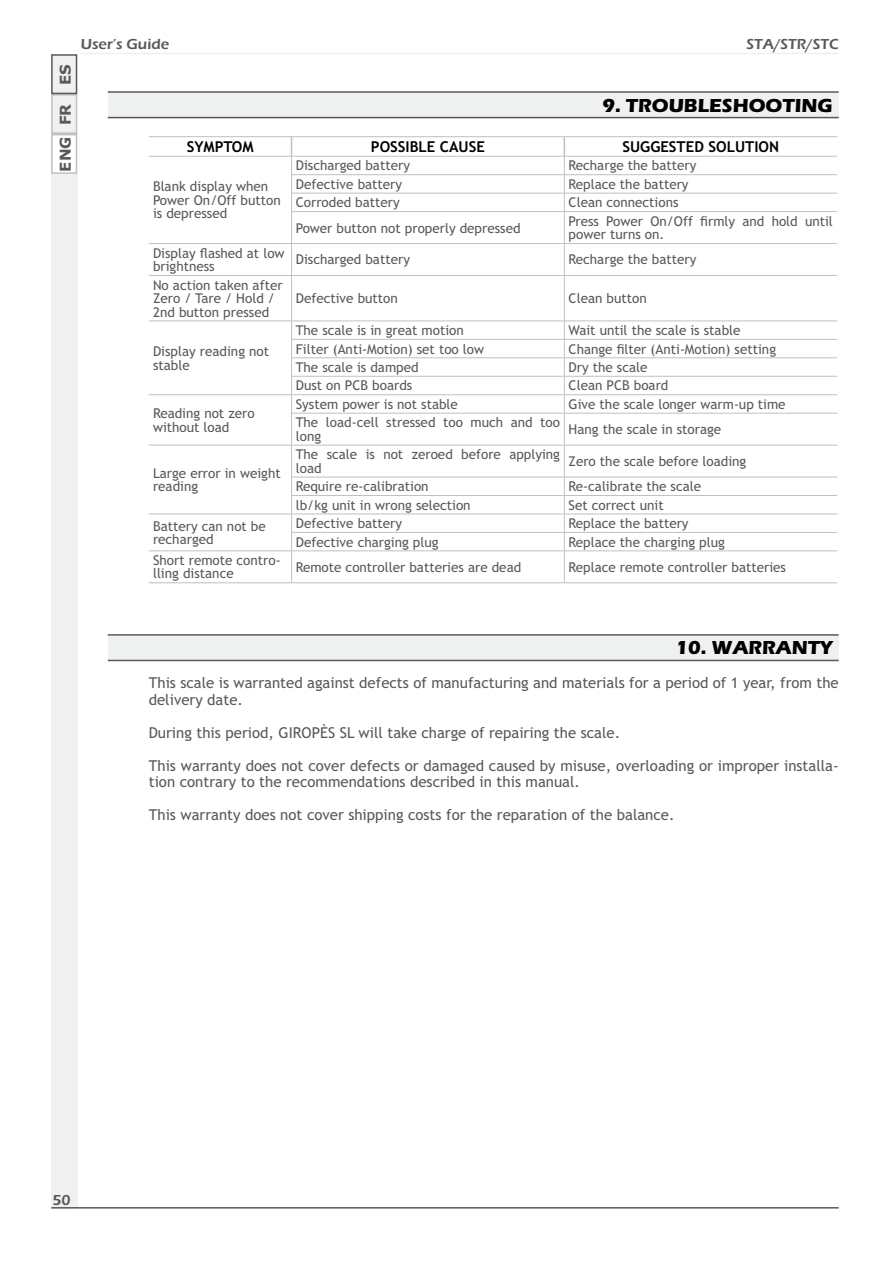
<style>
.page{position:relative;width:893px;height:1263px;background:#fff}
.page>*{position:absolute;margin:0;border:0;box-sizing:border-box;transform-origin:0 0}
.t1{font:700 19.5px "Eras ITC";color:#000}
.t2{font:15px/33px "Trebuchet MS";color:#58595b}
.t3{font:700 15px "Trebuchet MS";color:#000}
.t4{font:600 15px "Eras ITC";color:#58595b}
.t5{font:700 15px "Verdana";color:#58595b}
.t6{font:13.5px/13.5px "Trebuchet MS";color:#58595b}
</style>
<div class="page">
<div style="left:51px;top:174px;width:26px;height:1035px;background:#eff0f0"></div>
<div style="left:52px;top:95px;width:25px;height:38px;background:#eff0f0"></div>
<div style="left:51px;top:94px;width:26px;height:40px;border:2px solid #bec0c2"></div>
<div style="left:51px;top:134px;width:26px;height:40px;border:2px solid #bec0c2"></div>
<div style="left:52px;top:55px;width:25px;height:38px;background:#eff0f0"></div>
<div style="left:51px;top:54px;width:26px;height:40px;border:2px solid #58595b"></div>
<hr style="left:81px;top:53px;width:758px;height:1px;background:#eff0f0">
<hr style="left:51px;top:1207px;width:788px;height:2px;background:#58595b">
<div style="left:108px;top:92px;width:731px;height:26px;background:#eff0f0"></div>
<hr style="left:108px;top:91px;width:731px;height:2px;background:#58595b">
<hr style="left:108px;top:117px;width:731px;height:1px;background:#58595b">
<hr style="left:149px;top:136px;width:415px;height:1px;background:#bec0c2">
<hr style="left:564px;top:136px;width:273px;height:1px;background:#bec0c2">
<hr style="left:149px;top:156px;width:415px;height:1px;background:#bec0c2">
<hr style="left:564px;top:156px;width:273px;height:1px;background:#bec0c2">
<svg style="left:291px;top:137px;width:1px;height:75px"></svg>
<svg style="left:564px;top:137px;width:1px;height:74px"></svg>
<hr style="left:292px;top:174px;width:272px;height:1px;background:#bec0c2">
<hr style="left:564px;top:174px;width:273px;height:1px;background:#bec0c2">
<hr style="left:292px;top:193px;width:272px;height:1px;background:#bec0c2">
<hr style="left:564px;top:193px;width:273px;height:1px;background:#bec0c2">
<hr style="left:292px;top:211px;width:272px;height:1px;background:#bec0c2">
<hr style="left:564px;top:211px;width:273px;height:1px;background:#bec0c2">
<hr style="left:291px;top:212px;width:1px;height:31px;background:#bec0c2">
<hr style="left:564px;top:212px;width:1px;height:31px;background:#bec0c2">
<hr style="left:291px;top:244px;width:1px;height:31px;background:#bec0c2">
<hr style="left:564px;top:244px;width:1px;height:31px;background:#bec0c2">
<hr style="left:291px;top:276px;width:1px;height:45px;background:#bec0c2">
<hr style="left:564px;top:276px;width:1px;height:45px;background:#bec0c2">
<svg style="left:291px;top:322px;width:1px;height:91px"></svg>
<svg style="left:564px;top:322px;width:1px;height:91px"></svg>
<hr style="left:291px;top:413px;width:1px;height:32px;background:#bec0c2">
<hr style="left:564px;top:413px;width:1px;height:32px;background:#bec0c2">
<hr style="left:291px;top:445px;width:1px;height:32px;background:#bec0c2">
<hr style="left:564px;top:445px;width:1px;height:32px;background:#bec0c2">
<svg style="left:291px;top:477px;width:1px;height:73px"></svg>
<svg style="left:564px;top:478px;width:1px;height:72px"></svg>
<hr style="left:291px;top:551px;width:1px;height:31px;background:#bec0c2">
<hr style="left:564px;top:551px;width:1px;height:31px;background:#bec0c2">
<hr style="left:149px;top:582px;width:415px;height:1px;background:#bec0c2">
<hr style="left:564px;top:582px;width:273px;height:1px;background:#bec0c2">
<hr style="left:149px;top:514px;width:142px;height:1px;background:#bec0c2">
<hr style="left:149px;top:550px;width:142px;height:1px;background:#bec0c2">
<hr style="left:291px;top:514px;width:273px;height:1px;background:#bec0c2">
<hr style="left:564px;top:514px;width:273px;height:1px;background:#bec0c2">
<hr style="left:291px;top:550px;width:273px;height:1px;background:#bec0c2">
<hr style="left:564px;top:550px;width:273px;height:1px;background:#bec0c2">
<hr style="left:149px;top:394px;width:142px;height:1px;background:#bec0c2">
<hr style="left:149px;top:445px;width:142px;height:1px;background:#bec0c2">
<hr style="left:291px;top:394px;width:273px;height:1px;background:#bec0c2">
<hr style="left:564px;top:394px;width:273px;height:1px;background:#bec0c2">
<hr style="left:291px;top:445px;width:273px;height:1px;background:#bec0c2">
<hr style="left:564px;top:445px;width:273px;height:1px;background:#bec0c2">
<hr style="left:149px;top:275px;width:415px;height:1px;background:#bec0c2">
<hr style="left:564px;top:275px;width:273px;height:1px;background:#bec0c2">
<hr style="left:149px;top:321px;width:415px;height:1px;background:#bec0c2">
<hr style="left:564px;top:321px;width:273px;height:1px;background:#bec0c2">
<hr style="left:149px;top:243px;width:415px;height:1px;background:#bec0c2">
<hr style="left:564px;top:243px;width:273px;height:1px;background:#bec0c2">
<hr style="left:292px;top:477px;width:272px;height:1px;background:#bec0c2">
<hr style="left:564px;top:477px;width:273px;height:1px;background:#bec0c2">
<hr style="left:292px;top:495px;width:272px;height:1px;background:#bec0c2">
<hr style="left:564px;top:495px;width:273px;height:1px;background:#bec0c2">
<hr style="left:292px;top:532px;width:272px;height:1px;background:#bec0c2">
<hr style="left:564px;top:532px;width:273px;height:1px;background:#bec0c2">
<hr style="left:292px;top:339px;width:272px;height:1px;background:#bec0c2">
<hr style="left:564px;top:339px;width:273px;height:1px;background:#bec0c2">
<hr style="left:292px;top:358px;width:272px;height:1px;background:#bec0c2">
<hr style="left:564px;top:358px;width:273px;height:1px;background:#bec0c2">
<hr style="left:292px;top:376px;width:272px;height:1px;background:#bec0c2">
<hr style="left:564px;top:376px;width:273px;height:1px;background:#bec0c2">
<hr style="left:292px;top:413px;width:272px;height:1px;background:#bec0c2">
<hr style="left:564px;top:413px;width:273px;height:1px;background:#bec0c2">
<div style="left:108px;top:635px;width:731px;height:25px;background:#eff0f0"></div>
<hr style="left:108px;top:634px;width:731px;height:2px;background:#58595b">
<hr style="left:108px;top:660px;width:731px;height:1px;background:#58595b">
<p class="t5" style="left:57px;top:85px;width:22px;rotate:-90deg">ES</p>
<p class="t5" style="left:57px;top:125px;width:23px;rotate:-90deg">FR</p>
<p class="t5" style="left:57px;top:172px;width:37px;rotate:-90deg">ENG</p>
<p class="t4" style="left:81px;top:39px;width:90px">User’s Guide</p>
<p class="t4" style="left:746px;top:39px;width:94px">STA/STR/STC</p>
<h1 class="t1" style="left:602px;top:99px;width:232px">9. TROUBLESHOOTING</h1>
<p class="t3" style="left:187px;top:141px;width:68px">SYMPTOM</p>
<p class="t3" style="left:371px;top:141px;width:116px">POSSIBLE CAUSE</p>
<p class="t3" style="left:622px;top:141px;width:158px">SUGGESTED SOLUTION</p>
<p class="t6" style="left:153px;top:181px;width:129px">Blank display when<br>Power On/Off button is depressed</p>
<p class="t6" style="left:296px;top:160px;width:116px">Discharged battery</p>
<p class="t6" style="left:569px;top:160px;width:129px">Recharge the battery</p>
<p class="t6" style="left:296px;top:179px;width:108px">Defective battery</p>
<p class="t6" style="left:569px;top:179px;width:122px">Replace the battery</p>
<p class="t6" style="left:296px;top:197px;width:106px">Corroded battery</p>
<p class="t6" style="left:569px;top:197px;width:111px">Clean connections</p>
<p class="t6" style="left:296px;top:222px;width:226px">Power button not properly depressed</p>
<p class="t6" style="left:569px;top:215px;width:266px">Press Power On/Off firmly and hold until power turns on.</p>
<p class="t6" style="left:153px;top:247px;width:133px">Display flashed at low brightness</p>
<p class="t6" style="left:296px;top:254px;width:116px">Discharged battery</p>
<p class="t6" style="left:569px;top:254px;width:129px">Recharge the battery</p>
<p class="t6" style="left:153px;top:279px;width:131px">No action taken after<br>Zero / Tare / Hold /<br>2nd button pressed</p>
<p class="t6" style="left:296px;top:293px;width:104px">Defective button</p>
<p class="t6" style="left:569px;top:293px;width:80px">Clean button</p>
<p class="t6" style="left:153px;top:346px;width:118px">Display reading not stable</p>
<p class="t6" style="left:153px;top:408px;width:103px">Reading not zero without load</p>
<p class="t6" style="left:153px;top:467px;width:129px">Large error in weight reading</p>
<p class="t6" style="left:296px;top:325px;width:170px">The scale is in great motion</p>
<p class="t6" style="left:569px;top:325px;width:173px">Wait until the scale is stable</p>
<p class="t6" style="left:296px;top:343px;width:190px">Filter (Anti-Motion) set too low</p>
<p class="t6" style="left:569px;top:343px;width:209px">Change filter (Anti-Motion) setting</p>
<p class="t6" style="left:296px;top:362px;width:124px">The scale is damped</p>
<p class="t6" style="left:569px;top:362px;width:80px">Dry the scale</p>
<p class="t6" style="left:296px;top:380px;width:118px">Dust on PCB boards</p>
<p class="t6" style="left:569px;top:380px;width:101px">Clean PCB board</p>
<p class="t6" style="left:296px;top:399px;width:164px">System power is not stable</p>
<p class="t6" style="left:569px;top:399px;width:218px">Give the scale longer warm-up time</p>
<p class="t6" style="left:296px;top:417px;width:266px">The load-cell stressed too much and too long</p>
<p class="t6" style="left:569px;top:424px;width:154px">Hang the scale in storage</p>
<p class="t6" style="left:296px;top:449px;width:266px">The scale is not zeroed before applying load</p>
<p class="t6" style="left:569px;top:456px;width:179px">Zero the scale before loading</p>
<p class="t6" style="left:296px;top:481px;width:134px">Require re-calibration</p>
<p class="t6" style="left:569px;top:481px;width:134px">Re-calibrate the scale</p>
<p class="t6" style="left:296px;top:499px;width:176px">lb/kg unit in wrong selection</p>
<p class="t6" style="left:569px;top:499px;width:97px">Set correct unit</p>
<p class="t6" style="left:153px;top:520px;width:114px">Battery can not be recharged</p>
<p class="t6" style="left:296px;top:518px;width:108px">Defective battery</p>
<p class="t6" style="left:569px;top:518px;width:122px">Replace the battery</p>
<p class="t6" style="left:296px;top:536px;width:144px">Defective charging plug</p>
<p class="t6" style="left:569px;top:536px;width:158px">Replace the charging plug</p>
<p class="t6" style="left:153px;top:555px;width:129px">Short remote contro&shy;lling distance</p>
<p class="t6" style="left:296px;top:561px;width:227px">Remote controller batteries are dead</p>
<p class="t6" style="left:569px;top:561px;width:219px">Replace remote controller batteries</p>
<h1 class="t1" style="left:675px;top:641px;width:159px">10. WARRANTY</h1>
<p class="t2" style="left:149px;top:676px;width:691px;line-height:16.5px">This scale is warranted against defects of manufacturing and materials for a period of 1 year, from the delivery date.</p>
<p class="t2" style="left:149px;top:717px;width:691px">During this period, GIROPÈS SL will take charge of repairing the scale.<br>This warranty does not cover defects or damaged caused by misuse, overloading or improper installa-</p>
<p class="t2" style="left:149px;top:767px;width:527px">tion contrary to the recommendations described in this manual.<br>This warranty does not cover shipping costs for the reparation of the balance.</p>
<p class="t4" style="left:52px;top:1195px;width:20px">50</p>
</div>
